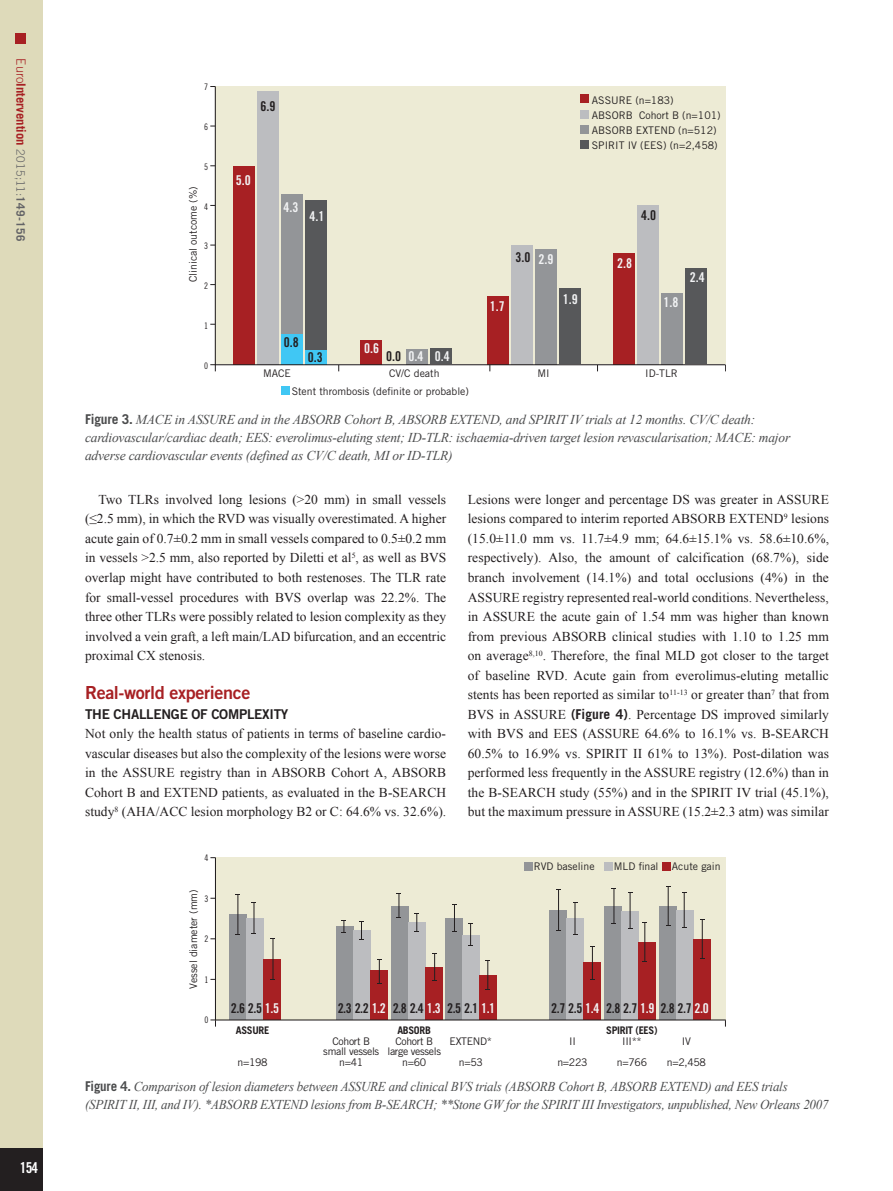
<style>
.page{position:relative;width:893px;height:1191px;background:#fff}
.page>*{position:absolute;margin:0;border:0;box-sizing:border-box;transform-origin:0 0}
.t1{font:18px "Trade Gothic LT Std Bd 2";letter-spacing:-.02em;color:#a72023}
.t2{font:15px "Trade Gothic LT Std Bd Cn 20";color:#fff}
.t3{font:13.5px/19.5px "Times New Roman";letter-spacing:.005em;color:#231f20;text-align:justify}
.t4{font:italic 13.5px/18px "Times New Roman";letter-spacing:-.015em;color:#4b4c4d}
.t5{font:italic 13.5px/18px "Times New Roman";letter-spacing:-.015em;color:#4b4c4d;scale:.96 1}
.t6{font:13.5px "Trade Gothic LT Std Bd Cn 20";color:#231f20}
.t7{font:13.5px "Trade Gothic LT Std Bd Cn 20";color:#f2f3f4}
.t8{font:13.5px "Trade Gothic LT Std Bd 2";letter-spacing:-.02em;color:#231f20}
.t9{font:700 12.75px "Trade Gothic LT Std";color:#a72023}
.t10{font:10.5px/15px "Trade Gothic LT Std";color:#231f20}
.t11{font:10.5px/10.5px "Trade Gothic LT Std";letter-spacing:-.03em;color:#231f20}
.t12{font:700 10.5px "Trade Gothic LT Std";letter-spacing:-.03em;color:#231f20}
.t13{font:9px "Trade Gothic LT Std Cn 18";color:#231f20}
.s1{font-weight:300}
.s2{font-weight:300;font-size:11.7px;color:#636366}
.s3{font-size:11.7px;color:#636366}
.s4{color:#f2f3f4}
.s5{font-family:"Trade Gothic LT Std";font-weight:700;font-style:normal}
.s6{font-family:"Trade Gothic LT Std";font-weight:700}
</style>
<div class="page">
<div style="left:0;top:0;width:43px;height:1191px;background:#dedaba"></div>
<div style="left:0;top:1148px;width:43px;height:43px;background:#231f20"></div>
<div style="left:16px;top:34px;width:10px;height:10px;background:#a72023"></div>
<svg style="left:210px;top:364px;width:6px;height:7px"></svg>
<div style="left:282px;top:386px;width:8px;height:9px;background:#40c7f4"></div>
<svg style="left:214px;top:86px;width:512px;height:280px;background:#d5ccbd"></svg>
<svg style="left:210px;top:1019px;width:6px;height:7px"></svg>
<svg style="left:214px;top:857px;width:512px;height:164px;background:#cec1b5"></svg>
<p class="t9" style="left:26px;top:58px;width:184px;rotate:90deg"><span class="s1">Euro</span>Intervention <span class="s2">2015;11:</span><span class="s3">149-156</span></p>
<p class="t2" style="left:20px;top:1162px;width:20px">154</p>
<p class="t13" style="left:204px;top:82px;width:5px">7</p>
<p class="t13" style="left:204px;top:122px;width:5px">6</p>
<p class="t13" style="left:204px;top:162px;width:5px">5</p>
<p class="t13" style="left:204px;top:201px;width:5px">4</p>
<p class="t13" style="left:204px;top:241px;width:5px">3</p>
<p class="t13" style="left:204px;top:281px;width:5px">2</p>
<p class="t13" style="left:204px;top:321px;width:5px">1</p>
<p class="t13" style="left:204px;top:360px;width:5px">0</p>
<p class="t10" style="left:592px;top:93px;width:130px">ASSURE (n=183)<br>ABSORB Cohort B (n=101)<br>ABSORB EXTEND (n=512)<br>SPIRIT IV (EES) (n=2,458)</p>
<p class="t6" style="left:261px;top:101px;width:16px">6.9</p>
<p class="t7" style="left:236px;top:175px;width:16px">5.0</p>
<p class="t10" style="left:187px;top:282px;width:98px;rotate:-90deg">Clinical outcome (%)</p>
<p class="t7" style="left:284px;top:202px;width:16px">4.3</p>
<p class="t6" style="left:641px;top:210px;width:16px">4.0</p>
<p class="t7" style="left:309px;top:211px;width:16px">4.1</p>
<p class="t6" style="left:515px;top:252px;width:39px">3.0 <span class="s4">2.9</span></p>
<p class="t7" style="left:617px;top:258px;width:16px">2.8</p>
<p class="t7" style="left:690px;top:272px;width:16px">2.4</p>
<p class="t7" style="left:563px;top:294px;width:16px">1.9</p>
<p class="t7" style="left:664px;top:297px;width:16px">1.8</p>
<p class="t7" style="left:490px;top:301px;width:16px">1.7</p>
<p class="t6" style="left:284px;top:337px;width:16px">0.8</p>
<p class="t7" style="left:364px;top:343px;width:16px">0.6</p>
<p class="t6" style="left:386px;top:351px;width:16px">0.0</p>
<p class="t7" style="left:435px;top:351px;width:16px">0.4</p>
<p class="t7" style="left:409px;top:351px;width:16px">0.4</p>
<p class="t6" style="left:308px;top:352px;width:16px">0.3</p>
<p class="t10" style="left:263px;top:366px;width:29px">MACE</p>
<p class="t10" style="left:389px;top:366px;width:52px">CV/C death</p>
<p class="t10" style="left:538px;top:366px;width:14px">MI</p>
<p class="t10" style="left:645px;top:366px;width:34px">ID-TLR</p>
<p class="t4" style="left:85px;top:411px;width:707px"><span class="s5">Figure 3.</span> MACE in ASSURE and in the ABSORB Cohort B, ABSORB EXTEND, and SPIRIT IV trials at 12 months. CV/C death: cardiovascular/cardiac death; EES: everolimus-eluting stent; ID-TLR: ischaemia-driven target lesion revascularisation; MACE: major adverse cardiovascular events (defined as CV/C death, MI or ID-TLR)</p>
<p class="t10" style="left:292px;top:384px;width:179px">Stent thrombosis (definite or probable)</p>
<p class="t3" style="left:85px;top:491px;width:363px;text-indent:14px">Two TLRs involved long lesions (&gt;20 mm) in small vessels (≤2.5 mm), in which the RVD was visually overestimated. A higher acute gain of 0.7±0.2 mm in small vessels compared to 0.5±0.2 mm in vessels &gt;2.5 mm, also reported by Diletti et al<sup>5</sup>, as well as BVS overlap might have contributed to both restenoses. The TLR rate for small-vessel procedures with BVS overlap was 22.2%. The three other TLRs were possibly related to lesion complexity as they involved a vein graft, a left main/LAD bifurcation, and an eccentric proximal CX stenosis.</p>
<h1 class="t1" style="left:85px;top:686px;width:167px">Real-world experience</h1>
<p class="t8" style="left:85px;top:708px;width:205px">THE CHALLENGE OF COMPLEXITY</p>
<p class="t3" style="left:85px;top:725px;width:363px">Not only the health status of patients in terms of baseline cardio&shy;vascular diseases but also the complexity of the lesions were worse in the ASSURE registry than in ABSORB Cohort A, ABSORB Cohort B and EXTEND patients, as evaluated in the B-SEARCH study<sup>8</sup> (AHA/ACC lesion morphology B2 or C: 64.6% vs. 32.6%).</p>
<p class="t3" style="left:468px;top:491px;width:363px">Lesions were longer and percentage DS was greater in ASSURE lesions compared to interim reported ABSORB EXTEND<sup>9</sup> lesions (15.0±11.0 mm vs. 11.7±4.9 mm; 64.6±15.1% vs. 58.6±10.6%, respectively). Also, the amount of calcification (68.7%), side branch involvement (14.1%) and total occlusions (4%) in the ASSURE registry represented real-world conditions. Nevertheless, in ASSURE the acute gain of 1.54 mm was higher than known from previous ABSORB clinical studies with 1.10 to 1.25 mm on average<sup>8,10</sup>. Therefore, the final MLD got closer to the target of baseline RVD. Acute gain from everolimus-eluting metallic stents has been reported as similar to<sup>11-13</sup> or greater than<sup>7</sup> that from BVS in ASSURE <span class="s6">(Figure 4)</span>. Percentage DS improved similarly with BVS and EES (ASSURE 64.6% to 16.1% vs. B-SEARCH 60.5% to 16.9% vs. SPIRIT II 61% to 13%). Post-dilation was performed less frequently in the ASSURE registry (12.6%) than in the B-SEARCH study (55%) and in the SPIRIT IV trial (45.1%), but the maximum pressure in ASSURE (15.2±2.3 atm) was similar</p>
<p class="t13" style="left:204px;top:853px;width:5px">4</p>
<p class="t13" style="left:204px;top:893px;width:5px">3</p>
<p class="t13" style="left:204px;top:934px;width:5px">2</p>
<p class="t13" style="left:204px;top:974px;width:5px">1</p>
<p class="t13" style="left:204px;top:1015px;width:5px">0</p>
<p class="t10" style="left:187px;top:988px;width:101px;rotate:-90deg">Vessel diameter (mm)</p>
<p class="t10" style="left:534px;top:860px;width:62px">RVD baseline</p>
<p class="t10" style="left:614px;top:860px;width:46px">MLD final</p>
<p class="t10" style="left:672px;top:860px;width:50px">Acute gain</p>
<p class="t6" style="left:231px;top:1003px;width:50px">2.6 2.5 <span class="s4">1.5</span></p>
<p class="t6" style="left:338px;top:1003px;width:159px">2.3 2.2 <span class="s4">1.2</span> 2.8 2.4 <span class="s4">1.3</span> 2.5 2.1 <span class="s4">1.1</span></p>
<p class="t6" style="left:551px;top:1003px;width:159px">2.7 2.5 <span class="s4">1.4</span> 2.8 2.7 <span class="s4">1.9</span> 2.8 2.7 <span class="s4">2.0</span></p>
<p class="t12" style="left:236px;top:1026px;width:35px">ASSURE</p>
<p class="t10" style="left:238px;top:1055px;width:32px">n=198</p>
<p class="t12" style="left:397px;top:1026px;width:35px">ABSORB</p>
<p class="t12" style="left:606px;top:1026px;width:53px">SPIRIT (EES)</p>
<p class="t10" style="left:332px;top:1034px;width:39px">Cohort B</p>
<p class="t10" style="left:395px;top:1034px;width:39px">Cohort B</p>
<p class="t10" style="left:450px;top:1034px;width:44px">EXTEND*</p>
<p class="t11" style="left:339px;top:1047px;width:103px;text-indent:-16px">small vessels large vessels n=41</p>
<p class="t10" style="left:569px;top:1034px;width:8px">II</p>
<p class="t10" style="left:622px;top:1034px;width:21px">III**</p>
<p class="t10" style="left:682px;top:1034px;width:11px">IV</p>
<p class="t10" style="left:557px;top:1055px;width:32px">n=223</p>
<p class="t10" style="left:617px;top:1055px;width:32px">n=766</p>
<p class="t10" style="left:667px;top:1055px;width:41px">n=2,458</p>
<p class="t5" style="left:85px;top:1078px;width:776px"><span class="s5">Figure 4.</span> Comparison of lesion diameters between ASSURE and clinical BVS trials (ABSORB Cohort B, ABSORB EXTEND) and EES trials (SPIRIT II, III, and IV). *ABSORB EXTEND lesions from B-SEARCH; **Stone GW for the SPIRIT III Investigators, unpublished, New Orleans 2007</p>
<p class="t10" style="left:402px;top:1055px;width:26px">n=60</p>
<p class="t10" style="left:459px;top:1055px;width:26px">n=53</p>
</div>
